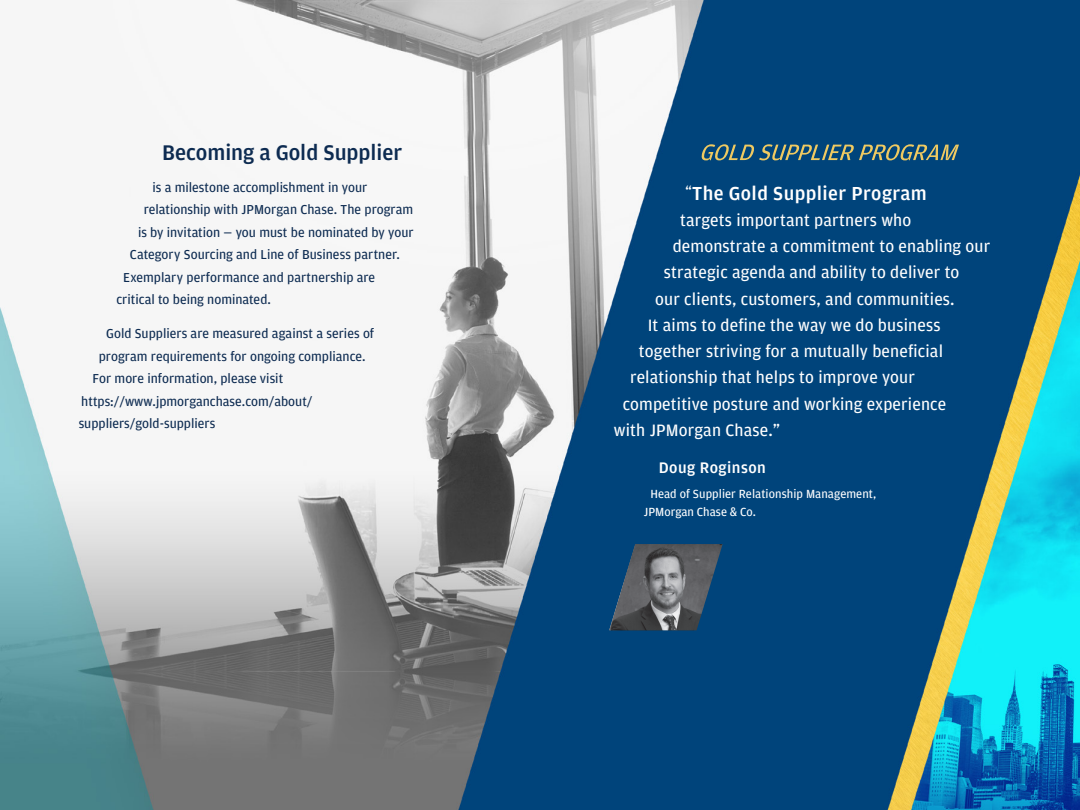
<style>
.page{position:relative;width:1080px;height:810px;background:#fff}
.page>*{position:absolute;margin:0;border:0;box-sizing:border-box;transform-origin:0 0}
.t1{font:500 22.5px "Amplitude";color:#0d2b51}
.t2{font:500 20px "Amplitude";letter-spacing:.02em;color:#fff}
.t3{font:17.5px "Amplitude";letter-spacing:.01em;color:#fff}
.t4{font:500 16.25px "Amplitude";letter-spacing:.035em;color:#fff}
.t5{font:13.75px "Amplitude";color:#0d2b51}
.t6{font:12.5px/18.8px "Amplitude";letter-spacing:.005em;color:#fff}
.s1{font-weight:400;font-size:16.25px}
</style>
<div class="page">
<img style="left:0;top:0;width:1080px;height:810px">
<svg style="left:701px;top:144px;width:258px;height:16px;background:#527171"></svg>
<img style="left:609px;top:544px;width:114px;height:86px">
<div style="left:654px;top:456px;width:118px;height:26px;background:#00447b"></div>
<p class="t1" style="left:162px;top:139px;width:242px">Becoming a Gold Supplier</p>
<p class="t5" style="left:152px;top:179px;width:216px">is a milestone accomplishment in your</p>
<p class="t5" style="left:144px;top:201px;width:271px">relationship with JPMorgan Chase. The program</p>
<p class="t5" style="left:138px;top:224px;width:277px">is by invitation — you must be nominated by your</p>
<p class="t5" style="left:130px;top:246px;width:271px">Category Sourcing and Line of Business partner.</p>
<p class="t5" style="left:123px;top:269px;width:253px">Exemplary performance and partnership are</p>
<p class="t5" style="left:116px;top:291px;width:156px">critical to being nominated.</p>
<p class="t5" style="left:106px;top:325px;width:269px">Gold Suppliers are measured against a series of</p>
<p class="t5" style="left:99px;top:348px;width:268px">program requirements for ongoing compliance.</p>
<p class="t5" style="left:92px;top:370px;width:192px">For more information, please visit</p>
<p class="t5" style="left:81px;top:393px;width:233px">https://www.jpmorganchase.com/about/</p>
<p class="t5" style="left:79px;top:415px;width:138px">suppliers/gold-suppliers</p>
<p class="t2" style="left:685px;top:180px;width:243px"><span class="s1">“</span>The Gold Supplier Program</p>
<p class="t3" style="left:680px;top:209px;width:233px">targets important partners who</p>
<p class="t3" style="left:673px;top:235px;width:319px">demonstrate a commitment to enabling our</p>
<p class="t3" style="left:664px;top:262px;width:297px">strategic agenda and ability to deliver to</p>
<p class="t3" style="left:655px;top:288px;width:301px">our clients, customers, and communities.</p>
<p class="t3" style="left:648px;top:314px;width:294px">It aims to define the way we do business</p>
<p class="t3" style="left:639px;top:340px;width:306px">together striving for a mutually beneficial</p>
<p class="t3" style="left:630px;top:367px;width:286px">relationship that helps to improve your</p>
<p class="t3" style="left:623px;top:393px;width:325px">competitive posture and working experience</p>
<p class="t3" style="left:614px;top:419px;width:168px">with JPMorgan Chase.”</p>
<p class="t4" style="left:659px;top:458px;width:104px">La ra Higgins</p>
<p class="t6" style="left:644px;top:484px;width:234px;text-indent:6px">Head of Supplier Relationship Management,<br>JPMorgan Chase &amp; Co.</p>
<p class="t4" style="left:659px;top:458px;width:109px">Doug Roginson</p>
</div>
